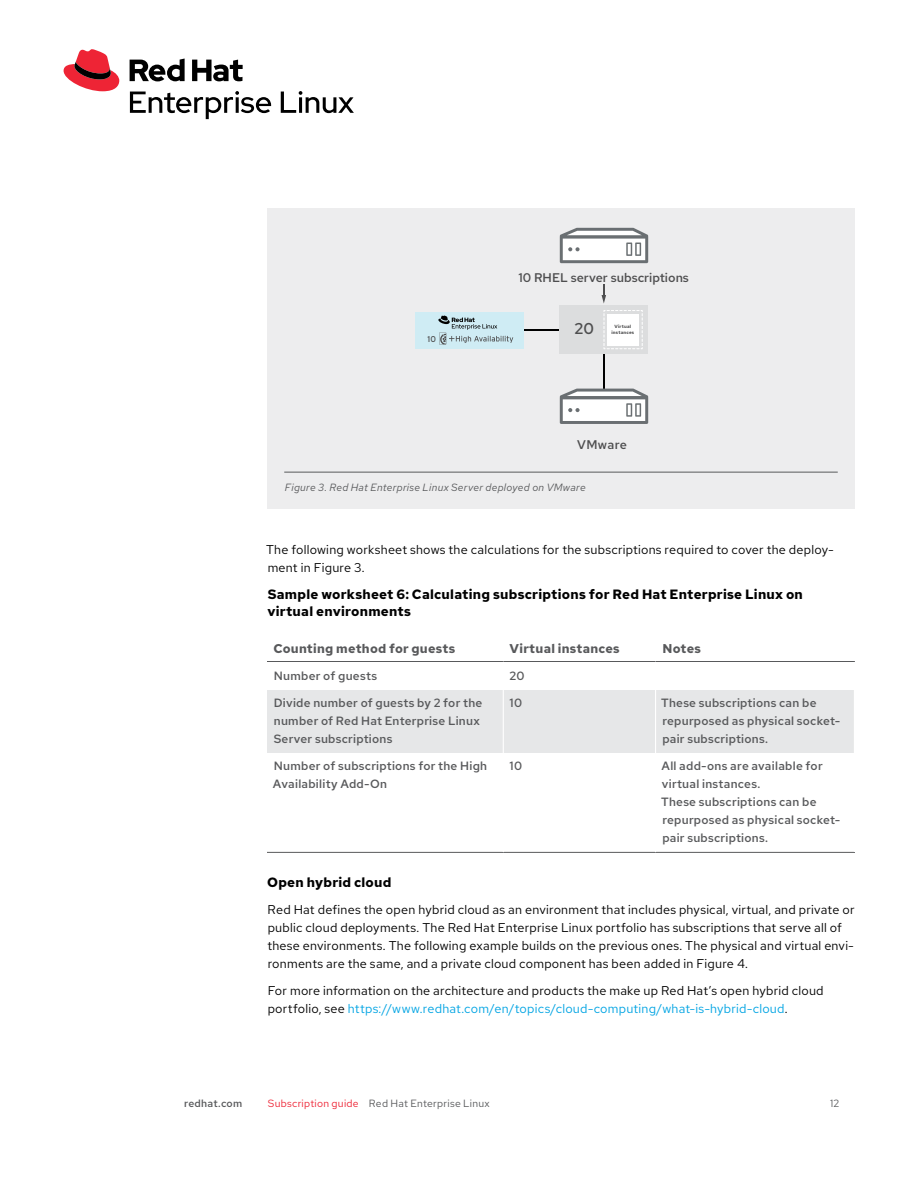
<style>
.page{position:relative;width:918px;height:1188px;background:#fff}
.page>*{position:absolute;margin:0;border:0;box-sizing:border-box;transform-origin:0 0}
.t1{font:500 15.75px "Red Hat Text";color:#4e4e4f}
.t2{font:700 13.5px/18px "Red Hat Text";letter-spacing:.015em;color:#000}
.t3{font:12.75px/18px "Red Hat Text";letter-spacing:.015em;color:#000}
.t4{font:700 12.75px "Red Hat Text";letter-spacing:.02em;color:#58595b}
.t5{font:500 12.6px "Red Hat Text";color:#4e4e4f}
.t6{font:500 12px/18px "Red Hat Text";letter-spacing:.02em;color:#58595b}
.t7{font:italic 10.5px "Red Hat Text";letter-spacing:.025em;color:#58595b}
.t8{font:10.5px "Red Hat Text";letter-spacing:.025em;color:#58595b}
.t9{font:500 10.5px "Red Hat Text";letter-spacing:.025em;color:#58595b}
.t10{font:8.4px "Interstate";color:#4e4e4f}
.t11{font:700 4.5px "Red Hat Text";letter-spacing:.04em;color:#4e4e4f}
.s1{color:#00a4e3}
.s2{color:#ee2435}
</style>
<div class="page">
<hr style="left:267px;top:661px;width:236px;height:1px;background:#58595b">
<hr style="left:503px;top:661px;width:153px;height:1px;background:#58595b">
<hr style="left:656px;top:661px;width:199px;height:1px;background:#58595b">
<hr style="left:267px;top:852px;width:236px;height:1px;background:#58595b">
<hr style="left:503px;top:852px;width:153px;height:1px;background:#58595b">
<hr style="left:656px;top:852px;width:199px;height:1px;background:#58595b">
<div style="left:267px;top:690px;width:587px;height:63px;background:#e6e7e8"></div>
<hr style="left:503px;top:690px;width:1px;height:63px;background:#fff">
<hr style="left:655px;top:690px;width:1px;height:63px;background:#fff">
<div style="left:267px;top:208px;width:588px;height:300px;background:#ededee"></div>
<hr style="left:523px;top:330px;width:37px;height:1px;background:#000">
<hr style="left:603px;top:354px;width:1px;height:35px;background:#000">
<div style="left:415px;top:313px;width:108px;height:36px;background:#cfecf4"></div>
<div style="left:560px;top:306px;width:88px;height:48px;background:#dcddde"></div>
<svg style="left:603px;top:310px;width:40px;height:39px"></svg>
<svg style="left:602px;top:284px;width:4px;height:20px"></svg>
<svg style="left:560px;top:228px;width:88px;height:35px;background:#cccecf"></svg>
<svg style="left:560px;top:389px;width:88px;height:35px;background:#cccecf"></svg>
<svg style="left:438px;top:316px;width:75px;height:29px"></svg>
<hr style="left:284px;top:472px;width:554px;height:1px;background:#58595b">
<svg style="left:130px;top:91px;width:141px;height:28px"></svg>
<svg style="left:281px;top:91px;width:73px;height:22px"></svg>
<svg style="left:64px;top:49px;width:55px;height:42px"></svg>
<svg style="left:130px;top:59px;width:113px;height:22px"></svg>
<p class="t10" style="left:428px;top:334px;width:10px">10</p>
<p class="t5" style="left:519px;top:269px;width:172px">10 RHEL server subscriptions</p>
<p class="t1" style="left:575px;top:318px;width:21px">20</p>
<p class="t11" style="left:612px;top:330px;width:24px">instances</p>
<p class="t11" style="left:615px;top:324px;width:18px">Virtual</p>
<p class="t5" style="left:577px;top:436px;width:51px">VMware</p>
<p class="t7" style="left:285px;top:480px;width:302px">Figure 3. Red Hat Enterprise Linux Server deployed on VMware</p>
<p class="t3" style="left:266px;top:540px;width:569px">The following worksheet shows the calculations for the subscriptions required to cover the deploy&shy;ment in Figure 3.</p>
<p class="t2" style="left:267px;top:585px;width:537px">Sample worksheet 6: Calculating subscriptions for Red Hat Enterprise Linux on virtual environments</p>
<p class="t4" style="left:273px;top:640px;width:183px">Counting method for guests</p>
<p class="t4" style="left:510px;top:640px;width:112px">Virtual instances</p>
<p class="t4" style="left:662px;top:640px;width:40px">Notes</p>
<p class="t6" style="left:274px;top:666px;width:105px">Number of guests</p>
<p class="t6" style="left:510px;top:666px;width:17px">20</p>
<p class="t6" style="left:274px;top:693px;width:210px">Divide number of guests by 2 for the number of Red Hat Enterprise Linux<br>Server subscriptions</p>
<p class="t6" style="left:510px;top:693px;width:14px">10</p>
<p class="t6" style="left:661px;top:693px;width:181px">These subscriptions can be repurposed as physical socket&shy;pair subscriptions.</p>
<p class="t6" style="left:273px;top:756px;width:216px">Number of subscriptions for the High<br>Availability Add-On</p>
<p class="t6" style="left:510px;top:756px;width:14px">10</p>
<p class="t6" style="left:661px;top:756px;width:181px">All add-ons are available for virtual instances.<br>These subscriptions can be repurposed as physical socket&shy;pair subscriptions.</p>
<p class="t2" style="left:267px;top:873px;width:126px">Open hybrid cloud</p>
<p class="t3" style="left:267px;top:900px;width:589px">Red Hat defines the open hybrid cloud as an environment that includes physical, virtual, and private or public cloud deployments. The Red Hat Enterprise Linux portfolio has subscriptions that serve all of these environments. The following example builds on the previous ones. The physical and virtual envi&shy;ronments are the same, and a private cloud component has been added in Figure 4.</p>
<p class="t3" style="left:268px;top:981px;width:558px">For more information on the architecture and products the make up Red Hat’s open hybrid cloud portfolio, see <span class="s1">https://www.redhat.com/en/topics/cloud-computing/what-is-hybrid-cloud</span>.</p>
<p class="t9" style="left:184px;top:1096px;width:60px">redhat.com</p>
<p class="t8" style="left:268px;top:1096px;width:223px"><span class="s2">Subscription guide</span> Red Hat Enterprise Linux</p>
<p class="t8" style="left:830px;top:1096px;width:11px">12</p>
</div>
